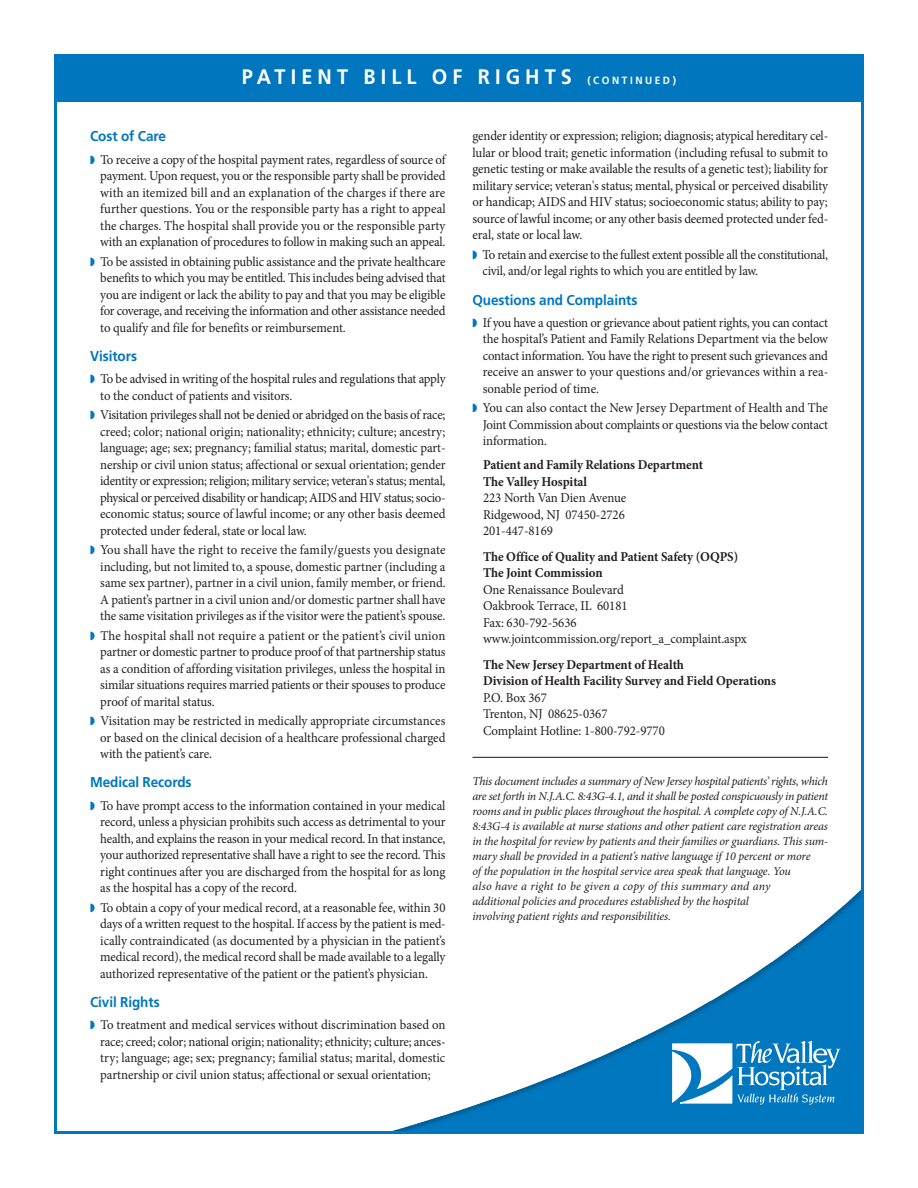
<style>
.page{position:relative;width:918px;height:1188px;background:#fff}
.page>*{position:absolute;margin:0;border:0;box-sizing:border-box;transform-origin:0 0}
.t1{font:700 21px "Frutiger LT Std";letter-spacing:.255em;color:#fff;scale:.95 1}
.t2{font:700 14.25px "Frutiger LT Std";letter-spacing:-.005em;color:#0076be;scale:.95 1}
.t3{font:13.5px/16.5px "Minion Pro";letter-spacing:-.01em;color:#231f20;text-align:justify;scale:.95 1}
.t4{font:700 13.5px "Minion Pro";letter-spacing:-.005em;color:#231f20;scale:.95 1}
.t5{font:italic 12px/15px "Minion Pro";letter-spacing:-.015em;color:#231f20}
.s1{font-size:10.5px}
.s2{color:#0076be}
</style>
<div class="page">
<img style="left:396px;top:890px;width:464px;height:240px">
<div style="left:54px;top:54px;width:810px;height:47px;background:#0076be"></div>
<hr style="left:472px;top:757px;width:356px;height:1px;background:#231f20">
<svg style="left:672px;top:1041px;width:168px;height:64px"></svg>
<p class="t1" style="left:242px;top:69px;width:458px">PATIENT BILL OF RIGHTS <span class="s1">(CONTINUED)</span></p>
<p class="t2" style="left:90px;top:130px;width:82px">Cost of Care</p>
<p class="t3" style="left:100px;top:152px;width:365px;text-indent:-10px"><span class="s2">◗</span> To receive a copy of the hospital payment rates, regardless of source of payment. Upon request, you or the responsible party shall be provided with an itemized bill and an explanation of the charges if there are further questions. You or the responsible party has a right to appeal the charges. The hospital shall provide you or the responsible party with an explanation of procedures to follow in making such an appeal.</p>
<p class="t3" style="left:100px;top:254px;width:365px;text-indent:-10px"><span class="s2">◗</span> To be assisted in obtaining public assistance and the private healthcare benefits to which you may be entitled. This includes being advised that you are indigent or lack the ability to pay and that you may be eligible for coverage, and receiving the information and other assistance needed to qualify and file for benefits or reimbursement.</p>
<p class="t2" style="left:90px;top:350px;width:51px">Visitors</p>
<p class="t3" style="left:100px;top:372px;width:365px;text-indent:-10px"><span class="s2">◗</span> To be advised in writing of the hospital rules and regulations that apply to the conduct of patients and visitors.</p>
<p class="t3" style="left:100px;top:408px;width:365px;text-indent:-10px"><span class="s2">◗</span> Visitation privileges shall not be denied or abridged on the basis of race; creed; color; national origin; nationality; ethnicity; culture; ancestry; language; age; sex; pregnancy; familial status; marital, domestic part&shy;nership or civil union status; affectional or sexual orientation; gender identity or expression; religion; military service; veteran's status; mental, physical or perceived disability or handicap; AIDS and HIV status; socio&shy;economic status; source of lawful income; or any other basis deemed protected under federal, state or local law.</p>
<p class="t3" style="left:100px;top:543px;width:365px;text-indent:-10px"><span class="s2">◗</span> You shall have the right to receive the family/guests you designate including, but not limited to, a spouse, domestic partner (including a same sex partner), partner in a civil union, family member, or friend.<br>A patient’s partner in a civil union and/or domestic partner shall have the same visitation privileges as if the visitor were the patient’s spouse.</p>
<p class="t3" style="left:100px;top:628px;width:365px;text-indent:-10px"><span class="s2">◗</span> The hospital shall not require a patient or the patient’s civil union partner or domestic partner to produce proof of that partnership status as a condition of affording visitation privileges, unless the hospital in similar situations requires married patients or their spouses to produce proof of marital status.</p>
<p class="t3" style="left:100px;top:714px;width:365px;text-indent:-10px"><span class="s2">◗</span> Visitation may be restricted in medically appropriate circumstances or based on the clinical decision of a healthcare professional charged with the patient’s care.</p>
<p class="t2" style="left:90px;top:777px;width:108px">Medical Records</p>
<p class="t3" style="left:100px;top:798px;width:365px;text-indent:-10px"><span class="s2">◗</span> To have prompt access to the information contained in your medical record, unless a physician prohibits such access as detrimental to your health, and explains the reason in your medical record. In that instance, your authorized representative shall have a right to see the record. This right continues after you are discharged from the hospital for as long as the hospital has a copy of the record.</p>
<p class="t3" style="left:100px;top:900px;width:365px;text-indent:-10px"><span class="s2">◗</span> To obtain a copy of your medical record, at a reasonable fee, within 30 days of a written request to the hospital. If access by the patient is med&shy;ically contraindicated (as documented by a physician in the patient’s medical record), the medical record shall be made available to a legally authorized representative of the patient or the patient’s physician.</p>
<p class="t2" style="left:90px;top:996px;width:75px">Civil Rights</p>
<p class="t3" style="left:100px;top:1018px;width:365px;text-indent:-10px"><span class="s2">◗</span> To treatment and medical services without discrimination based on race; creed; color; national origin; nationality; ethnicity; culture; ances&shy;try; language; age; sex; pregnancy; familial status; marital, domestic partnership or civil union status; affectional or sexual orientation;</p>
<p class="t3" style="left:473px;top:129px;width:376px">gender identity or expression; religion; diagnosis; atypical hereditary cel&shy;lular or blood trait; genetic information (including refusal to submit to genetic testing or make available the results of a genetic test); liability for military service; veteran's status; mental, physical or perceived disability or handicap; AIDS and HIV status; socioeconomic status; ability to pay; source of lawful income; or any other basis deemed protected under fed&shy;eral, state or local law.</p>
<p class="t3" style="left:482px;top:247px;width:365px;text-indent:-10px"><span class="s2">◗</span> To retain and exercise to the fullest extent possible all the constitutional, civil, and/or legal rights to which you are entitled by law.</p>
<p class="t2" style="left:473px;top:294px;width:175px">Questions and Complaints</p>
<p class="t3" style="left:483px;top:316px;width:365px;text-indent:-10px"><span class="s2">◗</span> If you have a question or grievance about patient rights, you can contact the hospital’s Patient and Family Relations Department via the below contact information. You have the right to present such grievances and receive an answer to your questions and/or grievances within a rea&shy;sonable period of time.</p>
<p class="t3" style="left:483px;top:401px;width:365px;text-indent:-10px"><span class="s2">◗</span> You can also contact the New Jersey Department of Health and The Joint Commission about complaints or questions via the below contact information.</p>
<p class="t4" style="left:483px;top:457px;width:233px">Patient and Family Relations Department</p>
<p class="t4" style="left:483px;top:473px;width:111px">The Valley Hospital</p>
<p class="t3" style="left:483px;top:491px;width:152px">223 North Van Dien Avenue</p>
<p class="t3" style="left:483px;top:508px;width:151px">Ridgewood, NJ 07450-2726</p>
<p class="t3" style="left:483px;top:524px;width:75px">201-447-8169</p>
<p class="t4" style="left:483px;top:548px;width:270px">The Office of Quality and Patient Safety (OQPS)</p>
<p class="t4" style="left:483px;top:565px;width:128px">The Joint Commission</p>
<p class="t3" style="left:483px;top:583px;width:150px">One Renaissance Boulevard</p>
<p class="t3" style="left:483px;top:599px;width:154px">Oakbrook Terrace, IL 60181</p>
<p class="t3" style="left:483px;top:616px;width:100px">Fax: 630-792-5636</p>
<p class="t3" style="left:483px;top:632px;width:279px">www.jointcommission.org/report_a_complaint.aspx</p>
<p class="t4" style="left:483px;top:656px;width:213px">The New Jersey Department of Health</p>
<p class="t4" style="left:483px;top:673px;width:310px">Division of Health Facility Survey and Field Operations</p>
<p class="t3" style="left:483px;top:691px;width:69px">P.O. Box 367</p>
<p class="t3" style="left:483px;top:707px;width:133px">Trenton, NJ 08625-0367</p>
<p class="t3" style="left:483px;top:724px;width:193px">Complaint Hotline: 1-800-792-9770</p>
<p class="t5" style="left:472px;top:775px;width:357px">This document includes a summary of New Jersey hospital patients’ rights, which are set forth in N.J.A.C. 8:43G-4.1, and it shall be posted conspicuously in patient rooms and in public places throughout the hospital. A complete copy of N.J.A.C.<br>8:43G-4 is available at nurse stations and other patient care registration areas in the hospital for review by patients and their families or guardians. This sum&shy;mary shall be provided in a patient’s native language if 10 percent or more<br>of the population in the hospital service area speak that language. You<br>also have a right to be given a copy of this summary and any<br>additional policies and procedures established by the hospital<br>involving patient rights and responsibilities.</p>
</div>
